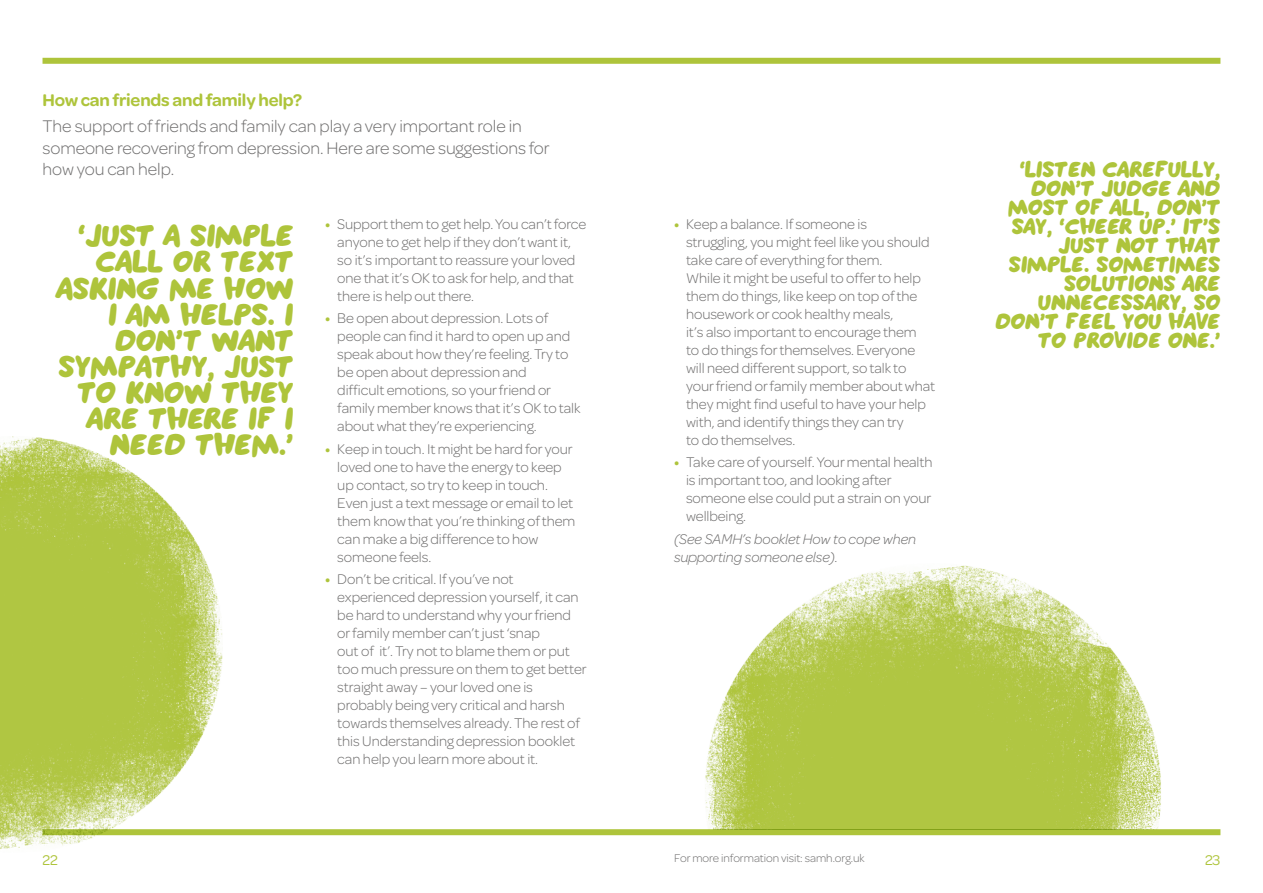
<style>
.page{position:relative;width:1263px;height:893px;background:#fff}
.page>*{position:absolute;margin:0;border:0;box-sizing:border-box;transform-origin:0 0}
.t1{font:30px/26.1px "SAMH";letter-spacing:-.01em;color:#aec43b;text-align:right}
.t2{font:21.9px/19px "SAMH";letter-spacing:-.01em;color:#aec43b;text-align:right}
.t3{font:300 18px/21.6px "Omnes";letter-spacing:-.005em;color:#706f6f}
.t4{font:600 18px "Omnes";letter-spacing:-.01em;color:#aec43b}
.t5{font:300 15px/18px "Omnes";letter-spacing:-.005em;color:#706f6f}
.t6{font:italic 300 15px/18px "Omnes";letter-spacing:-.005em;color:#706f6f}
.t7{font:15px "Omnes";color:#aec43b}
.t8{font:300 12px "Omnes";letter-spacing:-.005em;color:#706f6f}
.s1{font-weight:600;color:#aec43b}
</style>
<div class="page">
<div style="left:43px;top:829px;width:1177px;height:6px;background:#aec43b"></div>
<div style="left:43px;top:58px;width:1177px;height:6px;background:#aec43b"></div>
<img style="left:705px;top:565px;width:456px;height:264px">
<img style="left:0;top:436px;width:231px;height:413px">
<p class="t4" style="left:43px;top:88px;width:261px">How can friends and family help?</p>
<p class="t3" style="left:43px;top:114px;width:509px">The support of friends and family can play a very important role in someone recovering from depression. Here are some suggestions for how you can help.</p>
<h1 class="t1" style="left:57px;top:224px;width:238px">‘JUST A SIMPLE<br>CALL OR TEXT<br>ASKING ME HOW<br>I AM HELPS. I<br>DON’T WANT<br>SYMPATHY, JUST<br>TO KNOW THEY<br>ARE THERE IF I<br>NEED THEM.’</h1>
<p class="t5" style="left:337px;top:214px;width:251px;text-indent:-12px"><span class="s1">•</span> Support them to get help. You can’t force anyone to get help if they don’t want it, so it’s important to reassure your loved one that it’s OK to ask for help, and that there is help out there.</p>
<p class="t5" style="left:337px;top:308px;width:245px;text-indent:-12px"><span class="s1">•</span> Be open about depression. Lots of people can find it hard to open up and speak about how they’re feeling. Try to be open about depression and<br>difficult emotions, so your friend or family member knows that it’s OK to talk about what they’re experiencing.</p>
<p class="t5" style="left:337px;top:439px;width:240px;text-indent:-12px"><span class="s1">•</span> Keep in touch. It might be hard for your loved one to have the energy to keep up contact, so try to keep in touch.<br>Even just a text message or email to let them know that you’re thinking of them can make a big difference to how someone feels.</p>
<p class="t5" style="left:337px;top:569px;width:251px;text-indent:-12px"><span class="s1">•</span> Don’t be critical. If you’ve not experienced depression yourself, it can be hard to understand why your friend or family member can’t just ‘snap<br>out of it’. Try not to blame them or put too much pressure on them to get better straight away – your loved one is probably being very critical and harsh towards themselves already. The rest of this Understanding depression booklet can help you learn more about it.</p>
<p class="t5" style="left:686px;top:214px;width:251px;text-indent:-12px"><span class="s1">•</span> Keep a balance. If someone is<br>struggling, you might feel like you should take care of everything for them.<br>While it might be useful to offer to help them do things, like keep on top of the housework or cook healthy meals,<br>it’s also important to encourage them<br>to do things for themselves. Everyone will need different support, so talk to your friend or family member about what they might find useful to have your help with, and identify things they can try<br>to do themselves.</p>
<p class="t5" style="left:686px;top:452px;width:248px;text-indent:-12px"><span class="s1">•</span> Take care of yourself. Your mental health is important too, and looking after someone else could put a strain on your wellbeing.</p>
<p class="t6" style="left:674px;top:529px;width:244px">(See SAMH’s booklet How to cope when supporting someone else).</p>
<h2 class="t2" style="left:995px;top:160px;width:226px">‘LISTEN CAREFULLY,<br>DON’T JUDGE AND<br>MOST OF ALL, DON’T<br>SAY, ‘CHEER UP.’ IT’S<br>JUST NOT THAT<br>SIMPLE. SOMETIMES<br>SOLUTIONS ARE<br>UNNECESSARY, SO<br>DON’T FEEL YOU HAVE<br>TO PROVIDE ONE.’</h2>
<p class="t7" style="left:43px;top:850px;width:17px">22</p>
<p class="t8" style="left:674px;top:850px;width:192px">For more information visit: samh.org.uk</p>
<p class="t7" style="left:1205px;top:850px;width:17px">23</p>
</div>
